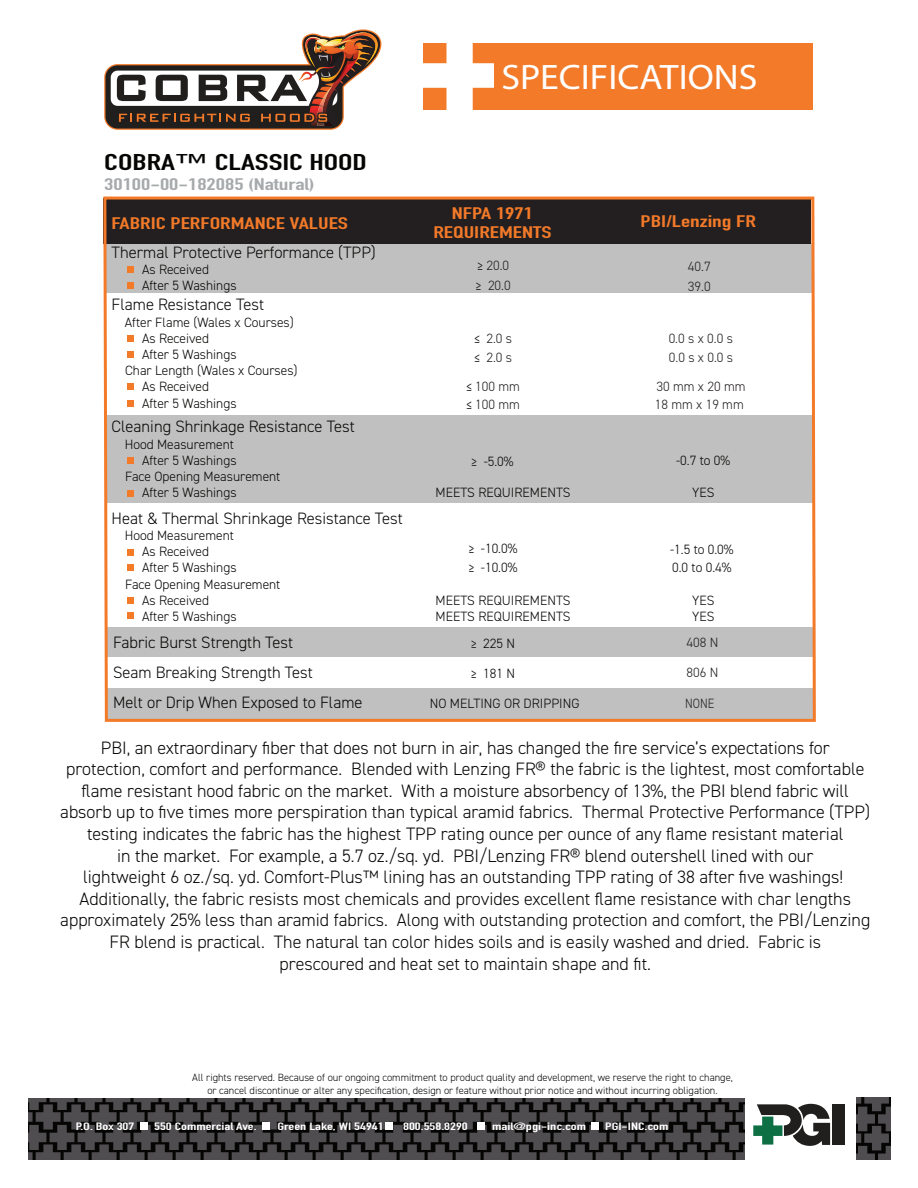
<style>
.page{position:relative;width:918px;height:1188px;background:#fff}
.page>*{position:absolute;margin:0;border:0;box-sizing:border-box;transform-origin:0 0}
.t1{font:35.55px "Myriad Pro";color:#fff;scale:1.07 1}
.t2{font:22.5px "DIN Engschrift LT Pro";color:#050504;scale:1.5 1}
.t3{font:300 18px/21.6px "DIN2014";color:#050504;text-align:center}
.t4{font:300 16.5px "DIN2014";color:#050504}
.t5{font:16.5px/19.8px "DIN Engschrift LT Pro";color:#f37a29;text-align:center;scale:1.5 1}
.t6{font:16.5px "DIN Engschrift LT Pro";color:#a7aaac;scale:1.5 1}
.t7{font:300 13.5px/16.2px "DIN2014";color:#050504}
.t8{font:300 13.5px/19.5px "DIN2014";color:#231f20}
.t9{font:300 13.5px "DIN2014";color:#231f20;scale:.89 1}
.t10{font:300 10.5px/12.6px "DIN2014";color:#050504;text-align:center}
.t11{font:10.5px "DIN Engschrift LT Pro";color:#fff;scale:1.5 1}
.s1{font-family:"DIN Engschrift LT Pro";font-weight:400}
.s2{font-family:"DIN Engschrift LT Pro";font-weight:400;color:#231f20}
</style>
<div class="page">
<div style="left:832px;top:1104px;width:13px;height:41px;background:#211e1e"></div>
<svg style="left:753px;top:1104px;width:77px;height:42px"></svg>
<svg style="left:28px;top:1098px;width:717px;height:61px;fill:#4f4d50"></svg>
<svg style="left:857px;top:1098px;width:34px;height:61px;fill:#4f4d50"></svg>
<div style="left:141px;top:1122px;width:7px;height:7px;background:#fff"></div>
<div style="left:262px;top:1122px;width:7px;height:7px;background:#fff"></div>
<div style="left:385px;top:1122px;width:7px;height:7px;background:#fff"></div>
<div style="left:477px;top:1122px;width:7px;height:7px;background:#fff"></div>
<div style="left:592px;top:1122px;width:7px;height:7px;background:#fff"></div>
<div style="left:423px;top:44px;width:389px;height:66px;background:#f37a29"></div>
<svg style="left:423px;top:43px;width:71px;height:67px"></svg>
<svg style="left:104px;top:29px;width:278px;height:101px"></svg>
<svg style="left:103px;top:196px;width:713px;height:526px"></svg>
<svg style="left:127px;top:267px;width:6px;height:6px"></svg>
<div style="left:127px;top:282px;width:6px;height:7px;background:#f37a29"></div>
<svg style="left:127px;top:458px;width:6px;height:6px"></svg>
<div style="left:127px;top:490px;width:6px;height:7px;background:#f37a29"></div>
<svg style="left:127px;top:336px;width:6px;height:6px"></svg>
<div style="left:127px;top:351px;width:6px;height:7px;background:#f37a29"></div>
<svg style="left:127px;top:384px;width:6px;height:6px"></svg>
<div style="left:127px;top:400px;width:6px;height:7px;background:#f37a29"></div>
<div style="left:127px;top:549px;width:6px;height:7px;background:#f37a29"></div>
<div style="left:127px;top:564px;width:6px;height:7px;background:#f37a29"></div>
<div style="left:127px;top:597px;width:6px;height:7px;background:#f37a29"></div>
<div style="left:127px;top:612px;width:6px;height:7px;background:#f37a29"></div>
<p class="t2" style="left:104px;top:149px;width:177px">COBRA™ CLASSIC HOOD</p>
<p class="t6" style="left:104px;top:175px;width:142px">30100-00-182085 (Natural)</p>
<h1 class="t1" style="left:501px;top:55px;width:241px">SPECIFICATIONS</h1>
<p class="t5" style="left:112px;top:213px;width:159px">FABRIC PERFORMANCE VALUES</p>
<p class="t5" style="left:433px;top:203px;width:80px">NFPA 1971<br>REQUIREMENTS</p>
<p class="t5" style="left:641px;top:212px;width:78px">PBI/Lenzing FR</p>
<p class="t4" style="left:112px;top:242px;width:266px">Thermal Protective Performance (TPP)</p>
<p class="t7" style="left:142px;top:261px;width:96px">As Received<br>After 5 Washings</p>
<p class="t4" style="left:112px;top:295px;width:154px">Flame Resistance Test</p>
<p class="t7" style="left:125px;top:314px;width:171px">After Flame (Wales x Courses)</p>
<p class="t7" style="left:142px;top:330px;width:69px">As Received</p>
<p class="t7" style="left:142px;top:346px;width:96px">After 5 Washings</p>
<p class="t7" style="left:125px;top:362px;width:174px">Char Length (Wales x Courses)</p>
<p class="t7" style="left:142px;top:379px;width:69px">As Received</p>
<p class="t7" style="left:142px;top:395px;width:96px">After 5 Washings</p>
<p class="t8" style="left:477px;top:256px;width:33px"><span class="s1">≥</span> 20.0</p>
<p class="t8" style="left:476px;top:276px;width:36px"><span class="s1">≥</span> 20.0</p>
<p class="t8" style="left:688px;top:257px;width:24px">40.7<br>39.0</p>
<p class="t8" style="left:474px;top:328px;width:39px"><span class="s1">≤</span> 2.0 s <span class="s1">≤</span> 2.0 s</p>
<p class="t8" style="left:669px;top:328px;width:66px">0.0 s x 0.0 s<br>0.0 s x 0.0 s</p>
<p class="t8" style="left:467px;top:377px;width:55px;line-height:18px"><span class="s1">≤</span> 100 mm <span class="s1">≤</span> 100 mm</p>
<p class="t8" style="left:655px;top:377px;width:92px;line-height:18px">30 mm x 20 mm<br>18 mm x 19 mm</p>
<p class="t4" style="left:112px;top:417px;width:245px">Cleaning Shrinkage Resistance Test</p>
<p class="t7" style="left:125px;top:436px;width:111px">Hood Measurement</p>
<p class="t7" style="left:142px;top:452px;width:96px">After 5 Washings</p>
<p class="t7" style="left:125px;top:468px;width:157px">Face Opening Measurement</p>
<p class="t7" style="left:142px;top:485px;width:96px">After 5 Washings</p>
<p class="t7" style="left:436px;top:485px;width:136px">MEETS REQUIREMENTS</p>
<p class="t7" style="left:692px;top:485px;width:24px">YES</p>
<p class="t7" style="left:472px;top:454px;width:44px"><span class="s2">≥</span> -5.0%</p>
<p class="t7" style="left:676px;top:452px;width:56px">-0.7 to 0%</p>
<p class="t4" style="left:112px;top:508px;width:293px">Heat &amp; Thermal Shrinkage Resistance Test</p>
<p class="t7" style="left:125px;top:527px;width:111px">Hood Measurement</p>
<p class="t7" style="left:142px;top:543px;width:69px">As Received</p>
<p class="t7" style="left:142px;top:560px;width:96px">After 5 Washings</p>
<p class="t7" style="left:125px;top:576px;width:157px">Face Opening Measurement</p>
<p class="t7" style="left:142px;top:592px;width:69px">As Received</p>
<p class="t7" style="left:436px;top:592px;width:136px">MEETS REQUIREMENTS</p>
<p class="t7" style="left:692px;top:592px;width:24px">YES</p>
<p class="t7" style="left:142px;top:608px;width:96px">After 5 Washings</p>
<p class="t7" style="left:436px;top:608px;width:136px">MEETS REQUIREMENTS</p>
<p class="t7" style="left:692px;top:608px;width:24px">YES</p>
<p class="t7" style="left:469px;top:538px;width:50px;line-height:19.5px"><span class="s2">≥</span> -10.0% <span class="s2">≥</span> -10.0%</p>
<p class="t7" style="left:670px;top:540px;width:65px;line-height:18px">-1.5 to 0.0%<br>0.0 to 0.4%</p>
<p class="t4" style="left:113px;top:632px;width:182px">Fabric Burst Strength Test</p>
<p class="t7" style="left:471px;top:635px;width:45px"><span class="s2">≥</span> 225 N</p>
<p class="t8" style="left:687px;top:633px;width:33px">408 N</p>
<p class="t4" style="left:113px;top:662px;width:201px">Seam Breaking Strength Test</p>
<p class="t4" style="left:113px;top:692px;width:251px">Melt or Drip When Exposed to Flame</p>
<p class="t7" style="left:471px;top:665px;width:45px"><span class="s2">≥</span> 181 N</p>
<p class="t8" style="left:687px;top:662px;width:33px">806 N</p>
<p class="t7" style="left:430px;top:696px;width:151px">NO MELTING OR DRIPPING</p>
<p class="t9" style="left:685px;top:695px;width:34px">NONE</p>
<p class="t3" style="left:60px;top:737px;width:812px">PBI, an extraordinary fiber that does not burn in air, has changed the fire service’s expectations for protection, comfort and performance. Blended with Lenzing FR® the fabric is the lightest, most comfortable flame resistant hood fabric on the market. With a moisture absorbency of 13%, the PBI blend fabric will absorb up to five times more perspiration than typical aramid fabrics. Thermal Protective Performance (TPP) testing indicates the fabric has the highest TPP rating ounce per ounce of any flame resistant material<br>in the market. For example, a 5.7 oz./sq. yd. PBI/Lenzing FR® blend outershell lined with our<br>lightweight 6 oz./sq. yd. Comfort-Plus™ lining has an outstanding TPP rating of 38 after five washings!<br>Additionally, the fabric resists most chemicals and provides excellent flame resistance with char lengths approximately 25% less than aramid fabrics. Along with outstanding protection and comfort, the PBI/Lenzing FR blend is practical. The natural tan color hides soils and is easily washed and dried. Fabric is<br>prescoured and heat set to maintain shape and fit.</p>
<p class="t10" style="left:192px;top:1071px;width:542px">All rights reserved. Because of our ongoing commitment to product quality and development, we reserve the right to change, or cancel discontinue or alter any specification, design or feature without prior notice and without incurring obligation.</p>
<p class="t11" style="left:76px;top:1120px;width:40px">P.O. Box 307</p>
<p class="t11" style="left:154px;top:1120px;width:70px">550 Commercial Ave.</p>
<p class="t11" style="left:277px;top:1120px;width:72px">Green Lake, WI 54941</p>
<p class="t11" style="left:403px;top:1120px;width:45px">800.558.8290</p>
<p class="t11" style="left:492px;top:1120px;width:64px">mail@pgi-inc.com</p>
<p class="t11" style="left:605px;top:1120px;width:44px">PGI-INC.com</p>
</div>
